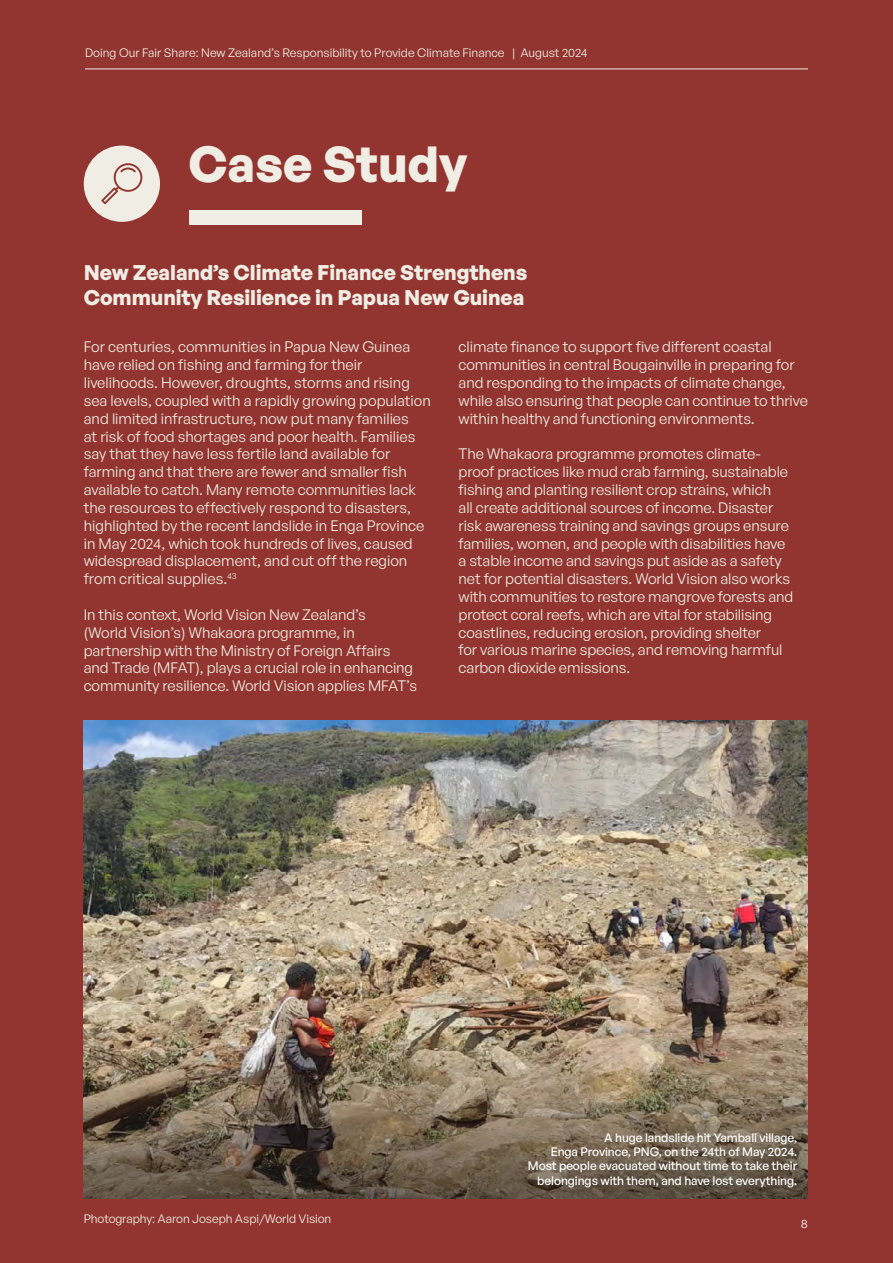
<style>
.page{position:relative;width:893px;height:1263px;background:#923530}
.page>*{position:absolute;margin:0;border:0;box-sizing:border-box;transform-origin:0 0}
.t1{font:700 49.5px "General Sans";color:#efede4}
.t2{font:700 20.85px/24.9px "General Sans";letter-spacing:-.005em;color:#efede4}
.t3{font:14.85px/17.9px "General Sans";letter-spacing:-.005em;color:#efede4}
.t4{font:500 12px/14.4px "General Sans";letter-spacing:-.005em;color:#fff;text-align:right}
.t5{font:12px "General Sans";color:#efede4}
.t6{font:12px "General Sans";color:#fff}
</style>
<div class="page">
<img style="left:84px;top:721px;width:724px;height:323px">
<hr style="left:85px;top:69px;width:723px;height:1px;background:#efede4">
<div style="left:190px;top:211px;width:172px;height:14px;background:#efede4"></div>
<div style="left:84px;top:146px;width:76px;height:76px;background:#efede4;border-radius:50%"></div>
<svg style="left:101px;top:163px;width:41px;height:41px"></svg>
<svg style="left:84px;top:1044px;width:724px;height:155px;background:#796a56"></svg>
<p class="t5" style="left:85px;top:46px;width:504px">Doing Our Fair Share: New Zealand’s Responsibility to Provide Climate Finance | August 2024</p>
<h1 class="t1" style="left:188px;top:132px;width:280px">Case Study</h1>
<h2 class="t2" style="left:84px;top:260px;width:445px">New Zealand’s Climate Finance Strengthens<br>Community Resilience in Papua New Guinea</h2>
<p class="t3" style="left:84px;top:338px;width:349px">For centuries, communities in Papua New Guinea have relied on fishing and farming for their livelihoods. However, droughts, storms and rising sea levels, coupled with a rapidly growing population and limited infrastructure, now put many families<br>at risk of food shortages and poor health. Families say that they have less fertile land available for farming and that there are fewer and smaller fish available to catch. Many remote communities lack the resources to effectively respond to disasters, highlighted by the recent landslide in Enga Province in May 2024, which took hundreds of lives, caused widespread displacement, and cut off the region from critical supplies.<sup>43</sup></p>
<p class="t3" style="left:84px;top:605px;width:335px">In this context, World Vision New Zealand’s<br>(World Vision’s) Whakaora programme, in partnership with the Ministry of Foreign Affairs and Trade (MFAT), plays a crucial role in enhancing community resilience. World Vision applies MFAT’s</p>
<p class="t3" style="left:459px;top:338px;width:351px">climate finance to support five different coastal communities in central Bougainville in preparing for and responding to the impacts of climate change, while also ensuring that people can continue to thrive within healthy and functioning environments.</p>
<p class="t3" style="left:459px;top:445px;width:336px">The Whakaora programme promotes climate&shy;proof practices like mud crab farming, sustainable fishing and planting resilient crop strains, which<br>all create additional sources of income. Disaster risk awareness training and savings groups ensure families, women, and people with disabilities have a stable income and savings put aside as a safety net for potential disasters. World Vision also works with communities to restore mangrove forests and protect coral reefs, which are vital for stabilising coastlines, reducing erosion, providing shelter<br>for various marine species, and removing harmful carbon dioxide emissions.</p>
<p class="t4" style="left:528px;top:1130px;width:271px">A huge landslide hit Yambali village,<br>Enga Province, PNG, on the 24th of May 2024.<br>Most people evacuated without time to take their belongings with them, and have lost everything.</p>
<p class="t5" style="left:84px;top:1211px;width:249px">Photography: Aaron Joseph Aspi/World Vision</p>
<p class="t6" style="left:801px;top:1216px;width:9px">8</p>
</div>
